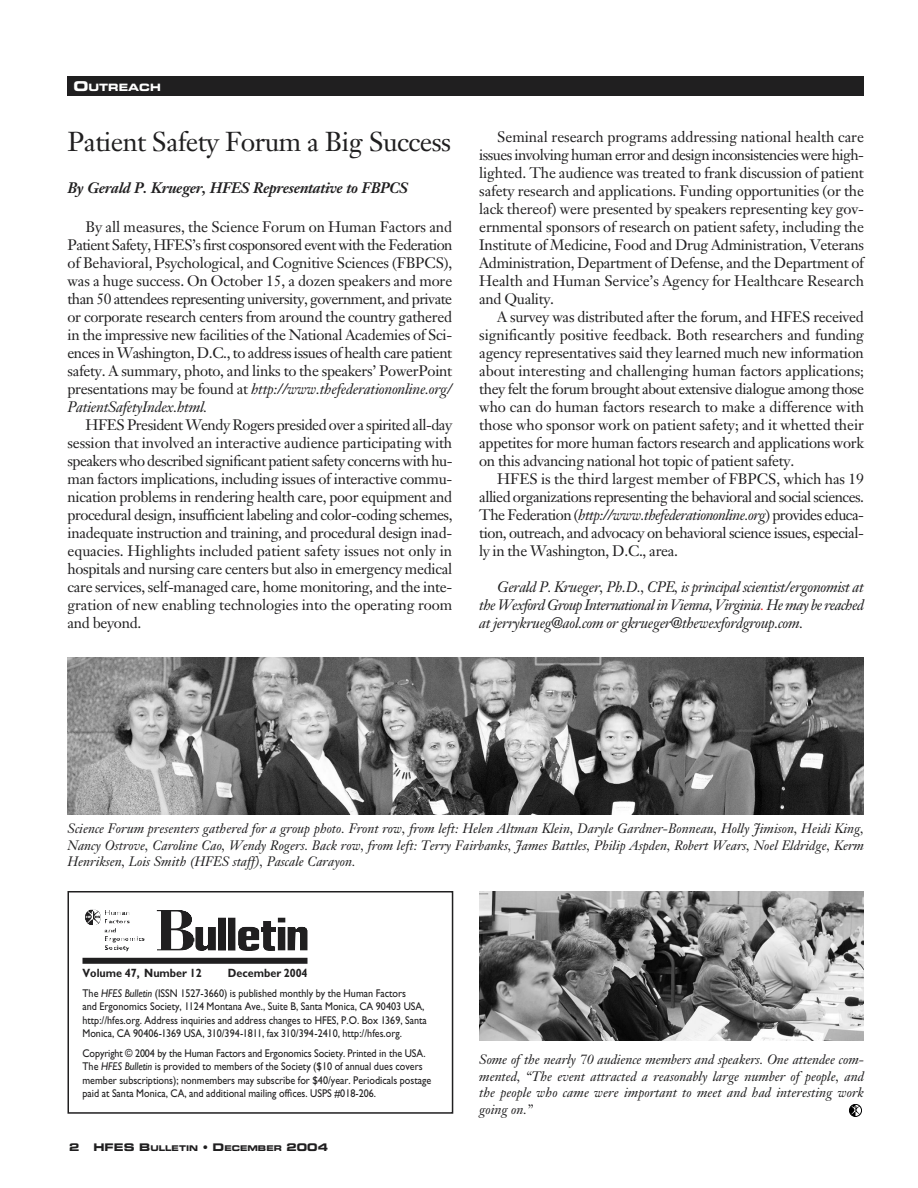
<style>
.page{position:relative;width:918px;height:1188px;background:#fff}
.page>*{position:absolute;margin:0;border:0;box-sizing:border-box;transform-origin:0 0}
.t1{font:700 condensed 46.5px "Eurostile";letter-spacing:-.06em;color:#201f20;scale:1.2 1}
.t2{font:27px "Janson Text";letter-spacing:-.02em;color:#201f20}
.t3{font:15px/18px "Janson Text";letter-spacing:-.02em;color:#201f20;text-align:justify}
.t4{font:italic 15px/18px "Janson Text";letter-spacing:-.02em;color:#201f20;text-align:justify}
.t5{font:italic 700 15px "Janson Text";letter-spacing:-.02em;color:#201f20}
.t6{font:italic 13.5px/16.5px "Janson Text";color:#201f20;text-align:justify}
.t7{font:700 12px "Gill Sans";color:#201f20;scale:.9 1}
.t8{font:11.25px/13.5px "Gill Sans";color:#201f20;scale:.9 1}
.t9{font:10.5px "Eurostile Bold Extended Two";color:#201f20}
.t10{font:10.2px "Eurostile Bold Extended Two";color:#fff}
.t11{font:7.8px "Eurostile Bold Extended Two";color:#201f20}
.t12{font:700 7.35px/8.9px "Gill Sans";color:#201f20}
.s1{font-size:13.5px}
.s2{font-style:italic}
.s3{color:#f02325}
.s4{font-family:"Bodoni";font-stretch:normal;font-size:61.5px}
.s5{font-size:10.5px}
</style>
<div class="page">
<div style="left:82px;top:958px;width:226px;height:6px;background:#201f20"></div>
<img style="left:85px;top:909px;width:16px;height:16px">
<div style="left:68px;top:891px;width:385px;height:223px;border:2px solid #201f20"></div>
<div style="left:68px;top:76px;width:796px;height:20px;background:#201f20"></div>
<svg style="left:849px;top:1104px;width:11px;height:11px"></svg>
<div style="left:849px;top:1104px;width:13px;height:13px;border:1px solid #000;border-radius:50%"></div>
<img style="left:68px;top:657px;width:796px;height:157px">
<img style="left:479px;top:891px;width:385px;height:149px">
<p class="t10" style="left:74px;top:84px;width:89px"><span class="s1">O</span>UTREACH</p>
<h2 class="t2" style="left:68px;top:130px;width:385px">Patient Safety Forum a Big Success</h2>
<p class="t5" style="left:68px;top:182px;width:342px">By Gerald P. Krueger, HFES Representative to FBPCS</p>
<p class="t3" style="left:68px;top:219px;width:387px;text-indent:18px">By all measures, the Science Forum on Human Factors and Patient Safety, HFES’s first cosponsored event with the Federation of Behavioral, Psychological, and Cognitive Sciences (FBPCS), was a huge success. On October 15, a dozen speakers and more than 50 attendees representing university, government, and private or corporate research centers from around the country gathered in the impressive new facilities of the National Academies of Sci&shy;ences in Washington, D.C., to address issues of health care patient safety. A summary, photo, and links to the speakers’ PowerPoint presentations may be found at <span class="s2">http://www.thefederationonline.org/ PatientSafetyIndex.html.</span></p>
<p class="t3" style="left:68px;top:417px;width:387px;text-indent:18px">HFES President Wendy Rogers presided over a spirited all-day session that involved an interactive audience participating with speakers who described significant patient safety concerns with hu&shy;man factors implications, including issues of interactive commu&shy;nication problems in rendering health care, poor equipment and procedural design, insufficient labeling and color-coding schemes, inadequate instruction and training, and procedural design inad&shy;equacies. Highlights included patient safety issues not only in hospitals and nursing care centers but also in emergency medical care services, self-managed care, home monitoring, and the inte&shy;gration of new enabling technologies into the operating room and beyond.</p>
<p class="t3" style="left:479px;top:129px;width:386px;text-indent:18px">Seminal research programs addressing national health care issues involving human error and design inconsistencies were high&shy;lighted. The audience was treated to frank discussion of patient safety research and applications. Funding opportunities (or the lack thereof) were presented by speakers representing key gov&shy;ernmental sponsors of research on patient safety, including the Institute of Medicine, Food and Drug Administration, Veterans Administration, Department of Defense, and the Department of Health and Human Service’s Agency for Healthcare Research and Quality.</p>
<p class="t3" style="left:479px;top:309px;width:386px;text-indent:18px">A survey was distributed after the forum, and HFES received significantly positive feedback. Both researchers and funding agency representatives said they learned much new information about interesting and challenging human factors applications; they felt the forum brought about extensive dialogue among those who can do human factors research to make a difference with those who sponsor work on patient safety; and it whetted their appetites for more human factors research and applications work on this advancing national hot topic of patient safety.</p>
<p class="t3" style="left:479px;top:471px;width:386px;text-indent:18px">HFES is the third largest member of FBPCS, which has 19 allied organizations representing the behavioral and social sciences.<br>The Federation (<span class="s2">http://www.thefederationonline.org</span>) provides educa&shy;tion, outreach, and advocacy on behavioral science issues, especial&shy;ly in the Washington, D.C., area.</p>
<p class="t4" style="left:479px;top:579px;width:386px;text-indent:18px">Gerald P. Krueger, Ph.D., CPE, is principal scientist/ergonomist at the Wexford Group International in Vienna, Virginia<span class="s3">.</span> He may be reached at jerrykrueg@aol.com or gkrueger@thewexfordgroup.com.</p>
<p class="t6" style="left:68px;top:822px;width:798px">Science Forum presenters gathered for a group photo. Front row, from left: Helen Altman Klein, Daryle Gardner-Bonneau, Holly Jimison, Heidi King, Nancy Ostrove, Caroline Cao, Wendy Rogers. Back row, from left: Terry Fairbanks, James Battles, Philip Aspden, Robert Wears, Noel Eldridge, Kerm Henriksen, Lois Smith (HFES staff), Pascale Carayon.</p>
<p class="t12" style="left:104px;top:909px;width:42px">Human<br>Factors<br>and<br>Ergonomics<br>Society</p>
<h1 class="t1" style="left:154px;top:917px;width:133px"><span class="s4">B</span>ulletin</h1>
<p class="t7" style="left:82px;top:969px;width:134px">Volume 47, Number 12</p>
<p class="t7" style="left:228px;top:969px;width:90px">December 2004</p>
<p class="t8" style="left:82px;top:987px;width:384px">The <span class="s2">HFES Bulletin</span> (ISSN 1527-3660) is published monthly by the Human Factors<br>and Ergonomics Society, 1124 Montana Ave., Suite B, Santa Monica, CA 90403 USA, http://hfes.org. Address inquiries and address changes to HFES, P.O. Box 1369, Santa Monica, CA 90406-1369 USA, 310/394-1811, fax 310/394-2410, http://hfes.org.</p>
<p class="t8" style="left:82px;top:1047px;width:389px">Copyright © 2004 by the Human Factors and Ergonomics Society. Printed in the USA.<br>The <span class="s2">HFES Bulletin</span> is provided to members of the Society ($10 of annual dues covers member subscriptions); nonmembers may subscribe for $40/year. Periodicals postage paid at Santa Monica, CA, and additional mailing offices. USPS #018-206.</p>
<p class="t9" style="left:69px;top:1144px;width:12px">2</p>
<p class="t11" style="left:93px;top:1146px;width:236px"><span class="s5">HFES B</span>ULLETIN <span class="s5">• D</span>ECEMBER <span class="s5">2004</span></p>
<p class="t6" style="left:479px;top:1053px;width:386px">Some of the nearly 70 audience members and speakers. One attendee com&shy;mented, “The event attracted a reasonably large number of people, and the people who came were important to meet and had interesting work going on.”</p>
</div>
